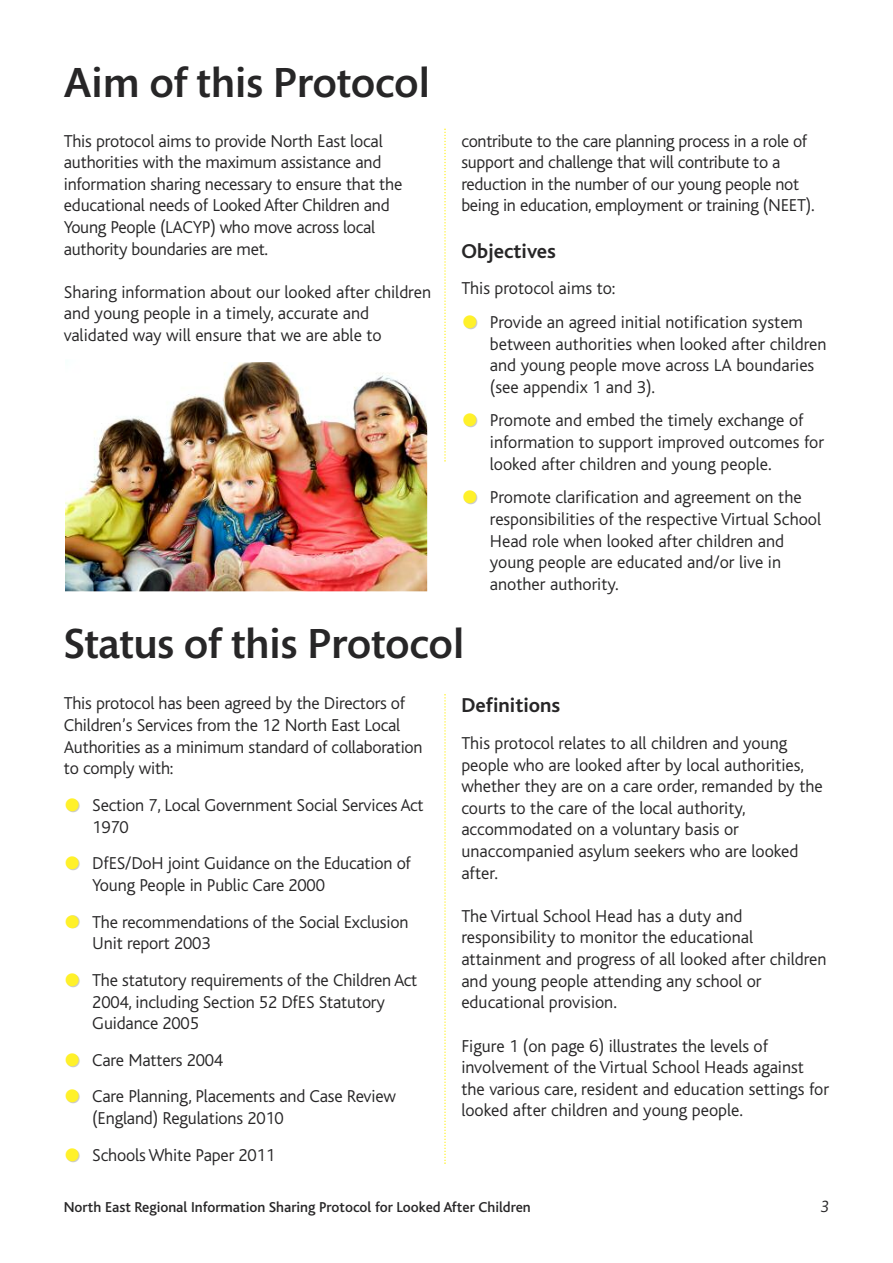
<style>
.page{position:relative;width:893px;height:1263px;background:#fff}
.page>*{position:absolute;margin:0;border:0;box-sizing:border-box;transform-origin:0 0}
.t1{font:500 42.75px "Mundo Sans";color:#272627}
.t2{font:700 21px "Bliss";color:#272627}
.t3{font:300 18px/21.6px "Bliss";letter-spacing:-.01em;color:#272627}
.t4{font:italic 16.5px "Mundo Sans";color:#272627}
.t5{font:500 15px "Bliss";color:#272627}
.s1{color:#ccc}
</style>
<div class="page">
<svg style="left:444px;top:129px;width:2px;height:333px"></svg>
<svg style="left:444px;top:694px;width:2px;height:470px"></svg>
<img style="left:66px;top:362px;width:361px;height:229px">
<h1 class="t1" style="left:64px;top:66px;width:368px">Aim of this Protocol</h1>
<p class="t3" style="left:64px;top:132px;width:340px">This protocol aims to provide North East local authorities with the maximum assistance and information sharing necessary to ensure that the educational needs of Looked After Children and Young People (LACYP) who move across local authority boundaries are met.</p>
<p class="t3" style="left:64px;top:283px;width:369px">Sharing information about our looked after children and young people in a timely, accurate and validated way will ensure that we are able to</p>
<p class="t3" style="left:461px;top:132px;width:355px">contribute to the care planning process in a role of support and challenge that will contribute to a reduction in the number of our young people not being in education, employment or training (NEET).</p>
<p class="t2" style="left:461px;top:244px;width:96px">Objectives</p>
<p class="t3" style="left:461px;top:279px;width:156px">This protocol aims to:</p>
<p class="t3" style="left:490px;top:313px;width:338px;text-indent:-26px"><span class="s1">●</span> Provide an agreed initial notification system between authorities when looked after children and young people move across LA boundaries (see appendix 1 and 3).</p>
<p class="t3" style="left:490px;top:411px;width:336px;text-indent:-26px"><span class="s1">●</span> Promote and embed the timely exchange of information to support improved outcomes for looked after children and young people.</p>
<p class="t3" style="left:490px;top:488px;width:333px;text-indent:-26px"><span class="s1">●</span> Promote clarification and agreement on the responsibilities of the respective Virtual School Head role when looked after children and young people are educated and/or live in another authority.</p>
<h1 class="t1" style="left:64px;top:628px;width:402px">Status of this Protocol</h1>
<p class="t3" style="left:64px;top:694px;width:360px">This protocol has been agreed by the Directors of Children’s Services from the 12 North East Local Authorities as a minimum standard of collaboration to comply with:</p>
<p class="t3" style="left:92px;top:796px;width:333px;text-indent:-26px"><span class="s1">●</span> Section 7, Local Government Social Services Act<br>1970</p>
<p class="t3" style="left:92px;top:854px;width:320px;text-indent:-26px"><span class="s1">●</span> DfES/DoH joint Guidance on the Education of<br>Young People in Public Care 2000</p>
<p class="t3" style="left:92px;top:912px;width:318px;text-indent:-26px"><span class="s1">●</span> The recommendations of the Social Exclusion<br>Unit report 2003</p>
<p class="t3" style="left:92px;top:971px;width:327px;text-indent:-26px"><span class="s1">●</span> The statutory requirements of the Children Act<br>2004, including Section 52 DfES Statutory<br>Guidance 2005</p>
<p class="t3" style="left:66px;top:1051px;width:158px"><span class="s1">●</span> Care Matters 2004</p>
<p class="t3" style="left:92px;top:1087px;width:305px;text-indent:-26px"><span class="s1">●</span> Care Planning, Placements and Case Review (England) Regulations 2010</p>
<p class="t3" style="left:66px;top:1146px;width:210px"><span class="s1">●</span> Schools White Paper 2011</p>
<p class="t2" style="left:461px;top:699px;width:101px">Definitions</p>
<p class="t3" style="left:461px;top:734px;width:363px">This protocol relates to all children and young people who are looked after by local authorities, whether they are on a care order, remanded by the courts to the care of the local authority, accommodated on a voluntary basis or unaccompanied asylum seekers who are looked after.</p>
<p class="t3" style="left:461px;top:907px;width:367px">The Virtual School Head has a duty and responsibility to monitor the educational attainment and progress of all looked after children and young people attending any school or educational provision.</p>
<p class="t3" style="left:461px;top:1036px;width:369px">Figure 1 (on page 6) illustrates the levels of involvement of the Virtual School Heads against the various care, resident and education settings for looked after children and young people.</p>
<p class="t5" style="left:64px;top:1202px;width:469px">North East Regional Information Sharing Protocol for Looked After Children</p>
<p class="t4" style="left:821px;top:1200px;width:10px">3</p>
</div>
